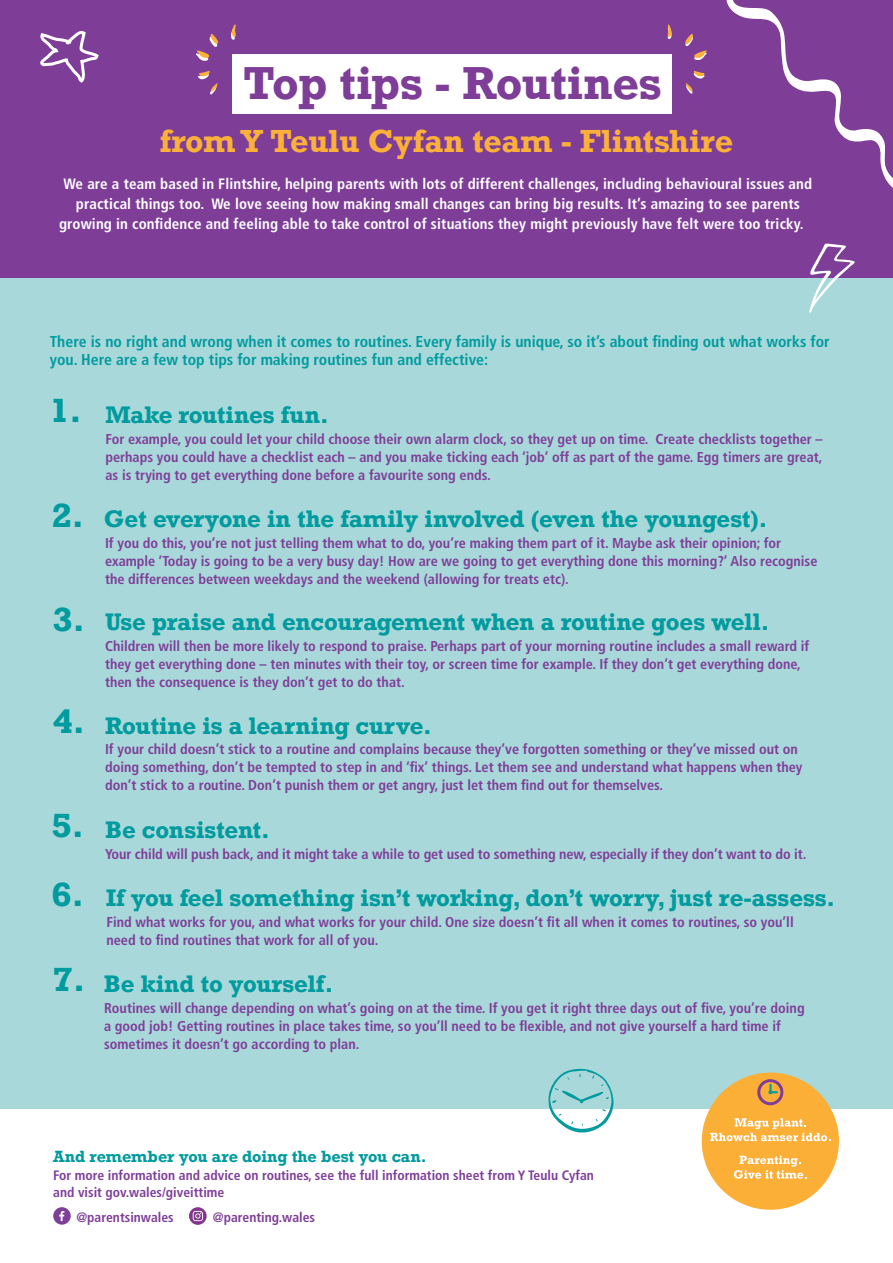
<style>
.page{position:relative;width:893px;height:1263px;background:#fff}
.page>*{position:absolute;margin:0;border:0;box-sizing:border-box;transform-origin:0 0}
.t1{font:700 43.5px "Rockwell";letter-spacing:-.015em;color:#7e3e98}
.t2{font:700 31.5px "Rockwell";color:#009b9e}
.t3{font:700 30px "Rockwell";color:#fbb039}
.t4{font:700 22.5px "Rockwell";letter-spacing:-.01em;color:#009b9e}
.t5{font:700 condensed 15.75px/18px "Frutiger LT Std";color:#009b9e}
.t6{font:700 15.3px "Rockwell";letter-spacing:-.01em;color:#009b9e}
.t7{font:700 condensed 15px/20.2px "Frutiger LT Std";letter-spacing:.01em;color:#fff;text-align:center}
.t8{font:700 condensed 14.25px/18px "Frutiger LT Std";color:#7e3e98}
.t9{font:700 condensed 13.65px/17.4px "Frutiger LT Std";color:#7e3e98}
</style>
<div class="page">
<div style="left:0;top:213px;width:893px;height:1050px;background:#a9d8da"></div>
<div style="left:0;top:0;width:893px;height:277px;background:#7e3e98"></div>
<div style="left:0;top:1110px;width:893px;height:153px;background:#fff"></div>
<svg style="left:40px;top:31px;width:59px;height:52px"></svg>
<svg style="left:231px;top:24px;width:5px;height:16px"></svg>
<svg style="left:196px;top:33px;width:22px;height:28px"></svg>
<svg style="left:198px;top:71px;width:20px;height:24px"></svg>
<svg style="left:667px;top:0;width:226px;height:188px"></svg>
<svg style="left:809px;top:243px;width:47px;height:70px"></svg>
<div style="left:232px;top:54px;width:440px;height:60px;background:#fff"></div>
<svg style="left:548px;top:1069px;width:66px;height:64px"></svg>
<svg style="left:53px;top:1207px;width:18px;height:18px"></svg>
<svg style="left:189px;top:1207px;width:18px;height:18px"></svg>
<svg style="left:702px;top:1072px;width:137px;height:138px"></svg>
<p class="t1" style="left:243px;top:55px;width:420px">Top tips - Routines</p>
<p class="t3" style="left:160px;top:121px;width:575px">from Y Teulu Cyfan team - Flintshire</p>
<p class="t7" style="left:59px;top:173px;width:755px">We are a team based in Flintshire, helping parents with lots of different challenges, including behavioural issues and practical things too. We love seeing how making small changes can bring big results. It’s amazing to see parents growing in confdence and feeling able to take control of situations they might previously have felt were too tricky.</p>
<p class="t5" style="left:50px;top:332px;width:781px">There is no right and wrong when it comes to routines. Every family is unique, so it’s about fnding out what works for you. Here are a few top tips for making routines fun and effective:</p>
<p class="t2" style="left:50px;top:390px;width:33px">1.</p>
<p class="t4" style="left:105px;top:400px;width:225px">Make routines fun.</p>
<p class="t8" style="left:105px;top:430px;width:719px;text-align:justify">For example, you could let your child choose their own alarm clock, so they get up on time. Create checklists together – perhaps you could have a checklist each – and you make ticking each ‘job’ off as part of the game. Egg timers are great, as is trying to get everything done before a favourite song ends.</p>
<p class="t2" style="left:52px;top:495px;width:33px">2.</p>
<p class="t4" style="left:104px;top:504px;width:665px">Get everyone in the family involved (even the youngest).</p>
<p class="t8" style="left:105px;top:534px;width:714px">If you do this, you’re not just telling them what to do, you’re making them part of it. Maybe ask their opinion; for example ‘Today is going to be a very busy day! How are we going to get everything done this morning?’ Also recognise the differences between weekdays and the weekend (allowing for treats etc).</p>
<p class="t2" style="left:53px;top:599px;width:33px">3.</p>
<p class="t4" style="left:105px;top:607px;width:666px">Use praise and encouragement when a routine goes well.</p>
<p class="t8" style="left:105px;top:637px;width:706px">Children will then be more likely to respond to praise. Perhaps part of your morning routine includes a small reward if they get everything done – ten minutes with their toy, or screen time for example. If they don’t get everything done, then the consequence is they don’t get to do that.</p>
<p class="t2" style="left:53px;top:701px;width:33px">4.</p>
<p class="t4" style="left:105px;top:711px;width:328px">Routine is a learning curve.</p>
<p class="t8" style="left:105px;top:740px;width:699px">If your child doesn’t stick to a routine and complains because they’ve forgotten something or they’ve missed out on doing something, don’t be tempted to step in and ‘fx’ things. Let them see and understand what happens when they don’t stick to a routine. Don’t punish them or get angry, just let them fnd out for themselves.</p>
<p class="t2" style="left:52px;top:805px;width:33px">5.</p>
<p class="t4" style="left:105px;top:815px;width:166px">Be consistent.</p>
<p class="t8" style="left:105px;top:845px;width:703px">Your child will push back, and it might take a while to get used to something new, especially if they don’t want to do it.</p>
<p class="t2" style="left:52px;top:875px;width:33px">6.</p>
<p class="t4" style="left:106px;top:883px;width:731px">If you feel something isn’t working, don’t worry, just re-assess.</p>
<p class="t8" style="left:106px;top:913px;width:689px">Find what works for you, and what works for your child. One size doesn’t ft all when it comes to routines, so you’ll need to fnd routines that work for all of you.</p>
<p class="t2" style="left:53px;top:960px;width:33px">7.</p>
<p class="t4" style="left:104px;top:969px;width:231px">Be kind to yourself.</p>
<p class="t8" style="left:104px;top:999px;width:702px">Routines will change depending on what’s going on at the time. If you get it right three days out of fve, you’re doing a good job! Getting routines in place takes time, so you’ll need to be fexible, and not give yourself a hard time if sometimes it doesn’t go according to plan.</p>
<p class="t6" style="left:53px;top:1146px;width:375px">And remember you are doing the best you can.</p>
<p class="t9" style="left:53px;top:1166px;width:542px">For more information and advice on routines, see the full information sheet from Y Teulu Cyfan and visit gov.wales/giveittime</p>
<p class="t9" style="left:76px;top:1208px;width:99px">@parentsinwales</p>
<p class="t9" style="left:213px;top:1208px;width:104px">@parenting.wales</p>
</div>
